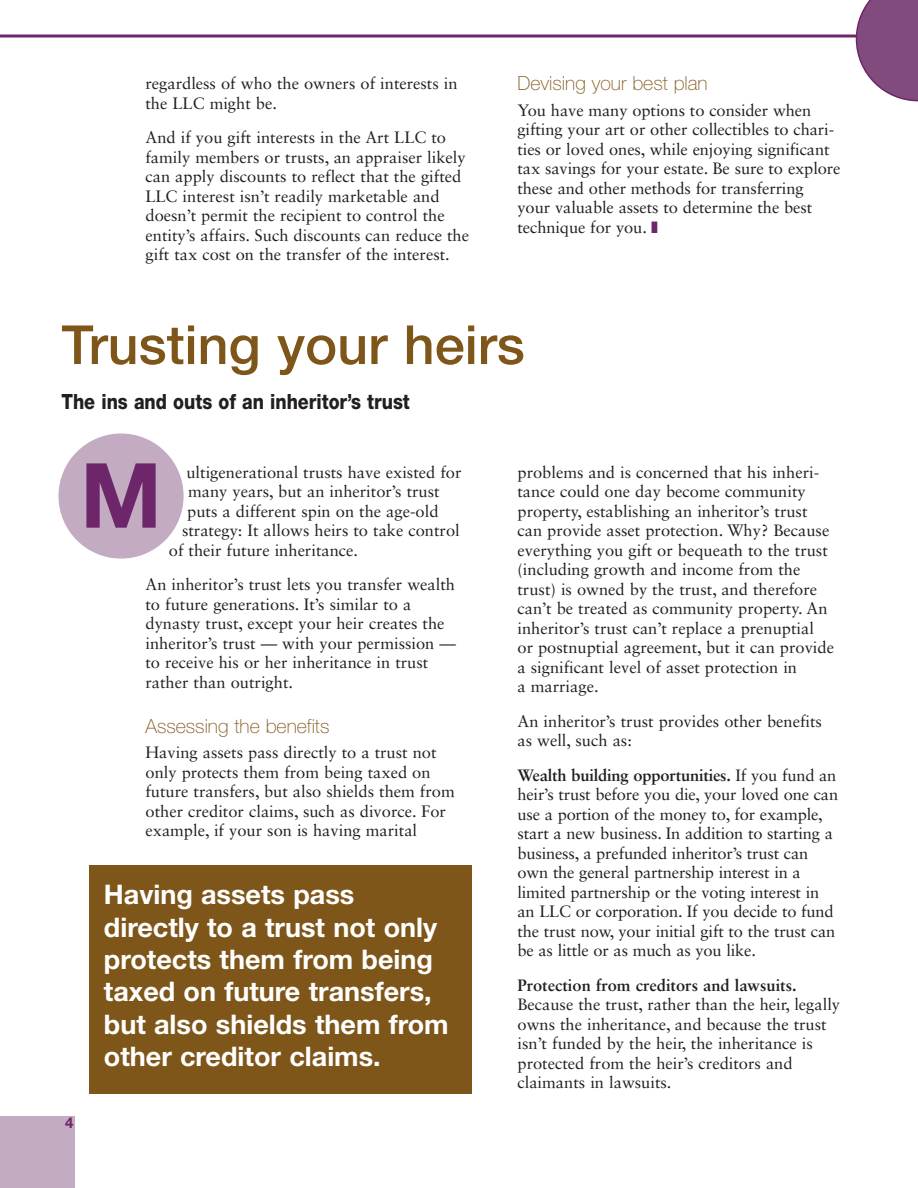
<style>
.page{position:relative;width:918px;height:1188px;background:#fff}
.page>*{position:absolute;margin:0;border:0;box-sizing:border-box;transform-origin:0 0}
.t1{font:700 90px "Helvetica Neue LT Std";color:#6c2669}
.t2{font:500 54px "Helvetica Neue LT Std";color:#7f5619}
.t3{font:700 27px/32.4px "Helvetica Neue LT Std";color:#fff}
.t4{font:800 21px "Helvetica Neue LT Std";color:#231f20;scale:.85 1}
.t5{font:100 19.5px "Helvetica Neue LT Std";color:#7f5619}
.t6{font:16.5px/19.5px "Sabon LT Std";color:#231f20}
.t7{font:700 16.5px "Sabon LT Std";color:#231f20}
.t8{font:700 15px "Helvetica Neue LT Std";color:#6c2669}
.s1{color:#6c2669}
.s2{font-weight:700}
</style>
<div class="page">
<div style="left:0;top:1116px;width:75px;height:72px;background:#c3acc1"></div>
<svg style="left:0;top:34px;width:856px;height:4px;background:#905b8d"></svg>
<svg style="left:856px;top:0;width:62px;height:101px;background:#936590"></svg>
<div style="left:58px;top:434px;width:126px;height:125px;background:#c3acc1;border-radius:50%"></div>
<div style="left:89px;top:865px;width:383px;height:229px;background:#7f5619"></div>
<p class="t6" style="left:146px;top:75px;width:314px">regardless of who the owners of interests in the LLC might be.</p>
<p class="t6" style="left:146px;top:129px;width:325px">And if you gift interests in the Art LLC to family members or trusts, an appraiser likely can apply discounts to reflect that the gifted LLC interest isn’t readily marketable and doesn’t permit the recipient to control the entity’s affairs. Such discounts can reduce the gift tax cost on the transfer of the interest.</p>
<p class="t5" style="left:518px;top:76px;width:192px">Devising your best plan</p>
<p class="t6" style="left:518px;top:102px;width:325px">You have many options to consider when gifting your art or other collectibles to chari&shy;ties or loved ones, while enjoying significant tax savings for your estate. Be sure to explore these and other methods for transferring your valuable assets to determine the best technique for you. <span class="s1">❚</span></p>
<h2 class="t2" style="left:62px;top:325px;width:465px">Trusting your heirs</h2>
<p class="t4" style="left:62px;top:394px;width:411px">The ins and outs of an inheritor’s trust</p>
<h1 class="t1" style="left:80px;top:463px;width:83px">M</h1>
<p class="t6" style="left:186px;top:463px;width:277px">ultigenerational trusts have existed for</p>
<p class="t6" style="left:188px;top:483px;width:253px">many years, but an inheritor’s trust</p>
<p class="t6" style="left:187px;top:502px;width:253px">puts a different spin on the age-old</p>
<p class="t6" style="left:182px;top:522px;width:279px">strategy: It allows heirs to take control</p>
<p class="t6" style="left:169px;top:541px;width:191px">of their future inheritance.</p>
<p class="t6" style="left:145px;top:576px;width:312px">An inheritor’s trust lets you transfer wealth to future generations. It’s similar to a dynasty trust, except your heir creates the inheritor’s trust — with your permission — to receive his or her inheritance in trust rather than outright.</p>
<p class="t5" style="left:146px;top:719px;width:185px">Assessing the benefits</p>
<p class="t6" style="left:146px;top:744px;width:311px">Having assets pass directly to a trust not only protects them from being taxed on future transfers, but also shields them from other creditor claims, such as divorce. For example, if your son is having marital</p>
<h3 class="t3" style="left:104px;top:881px;width:346px">Having assets pass directly to a trust not only protects them from being taxed on future transfers, but also shields them from other creditor claims.</h3>
<p class="t8" style="left:65px;top:1117px;width:10px">4</p>
<p class="t6" style="left:517px;top:463px;width:318px">problems and is concerned that his inheri&shy;tance could one day become community property, establishing an inheritor’s trust can provide asset protection. Why? Because everything you gift or bequeath to the trust (including growth and income from the trust) is owned by the trust, and therefore can’t be treated as community property. An inheritor’s trust can’t replace a prenuptial<br>or postnuptial agreement, but it can provide a significant level of asset protection in<br>a marriage.</p>
<p class="t6" style="left:517px;top:712px;width:306px">An inheritor’s trust provides other benefits as well, such as:</p>
<p class="t6" style="left:518px;top:766px;width:322px"><span class="s2">Wealth building opportunities.</span> If you fund an heir’s trust before you die, your loved one can use a portion of the money to, for example, start a new business. In addition to starting a business, a prefunded inheritor’s trust can own the general partnership interest in a limited partnership or the voting interest in an LLC or corporation. If you decide to fund the trust now, your initial gift to the trust can be as little or as much as you like.</p>
<p class="t7" style="left:518px;top:978px;width:281px">Protection from creditors and lawsuits.</p>
<p class="t6" style="left:517px;top:996px;width:324px">Because the trust, rather than the heir, legally owns the inheritance, and because the trust isn’t funded by the heir, the inheritance is protected from the heir’s creditors and claimants in lawsuits.</p>
</div>
